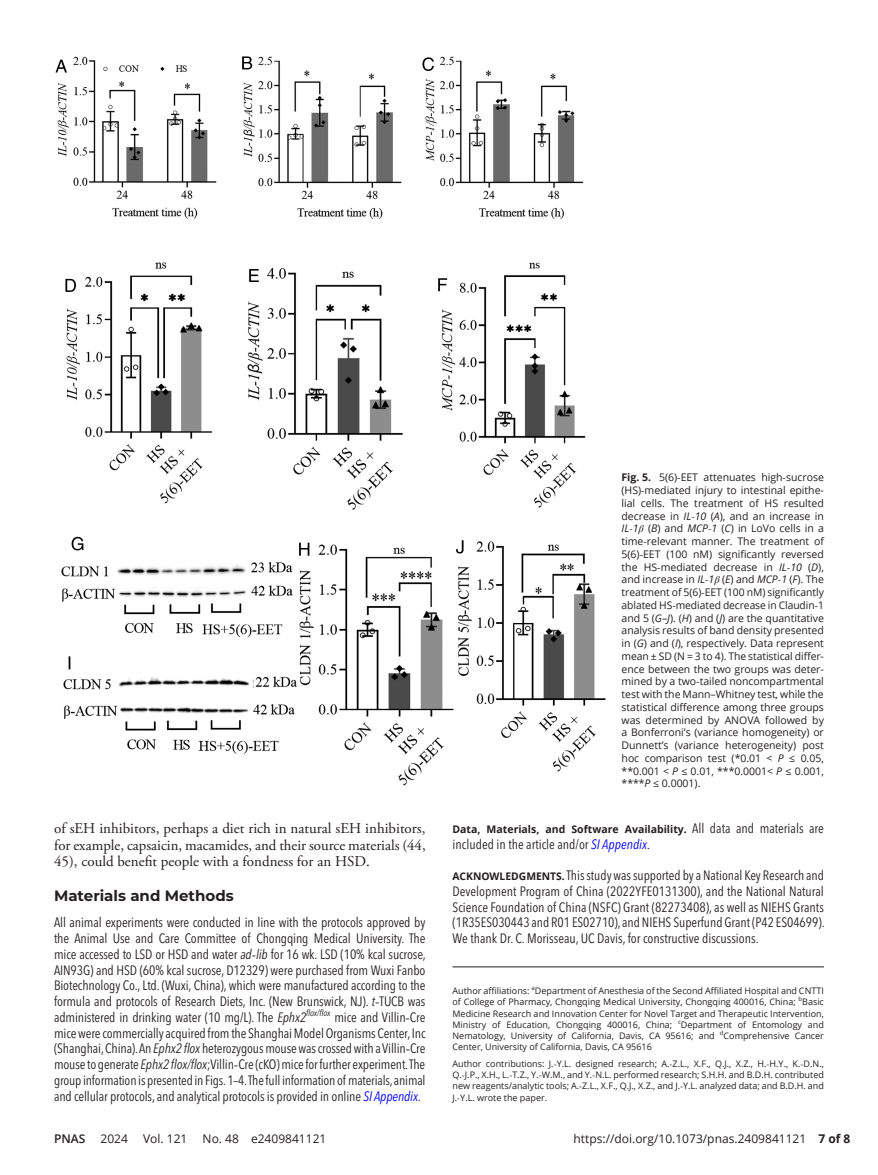
<style>
.page{position:relative;width:878px;height:1175px;background:#fff}
.page>*{position:absolute;margin:0;border:0;box-sizing:border-box;transform-origin:0 0}
.t1{font:15px/16.5px "Adobe Garamond Pro";color:#231f20;text-align:justify}
.t2{font:700 15px "Montserrat";color:#231f20}
.t3{font:condensed 13.5px/15.8px "Avenir Next LT Pro";letter-spacing:-.01em;color:#231f20;text-align:justify}
.t4{font:12px "Open Sans";color:#231f20}
.t5{font:600 12px "Open Sans";color:#231f20}
.t6{font:10.5px/12.8px "Open Sans";letter-spacing:-.005em;color:#231f20;text-align:justify}
.t7{font:700 10.5px "Open Sans";color:#231f20}
.t8{font:9px/11.2px "Open Sans";color:#231f20}
.t9{font:italic condensed 9px "Avenir Next LT Pro";color:#231f20}
.t10{font:6px "Open Sans";color:#231f20}
.s1{font-style:italic}
.s2{font-family:"STIX";font-style:italic;font-stretch:normal}
.s3{font-family:"STIX";font-stretch:normal}
.s4{font-style:italic;color:#00f}
.s5{font-weight:700}
.s6{font-family:"STIX"}
.s7{font-family:"STIX";font-style:italic}
.s8{font-family:"Avenir Next LT Pro";font-weight:400;font-stretch:condensed;font-size:13.5px}
.s9{font-family:"Open Sans";font-weight:700;font-stretch:normal;font-size:10.5px}
</style>
<div class="page">
<hr style="left:452px;top:966px;width:371px;height:1px;background:#231f20">
<img style="left:55px;top:56px;width:551px;height:730px">
<p class="t1" style="left:54px;top:821px;width:373px">of sEH inhibitors, perhaps a diet rich in natural sEH inhibitors, for example, capsaicin, macamides, and their source materials ( 44 , 45 ), could benefit people with a fondness for an HSD.</p>
<p class="t2" style="left:54px;top:884px;width:181px">Materials and Methods</p>
<p class="t3" style="left:54px;top:914px;width:373px">All animal experiments were conducted in line with the protocols approved by the Animal Use and Care Committee of Chongqing Medical University. The mice accessed to LSD or HSD and water <span class="s1">ad</span><span class="s2">-</span><span class="s1">lib</span> for 16 wk. LSD (10% kcal sucrose, AIN93G) and HSD (60% kcal sucrose, D12329) were purchased from Wuxi Fanbo Biotechnology Co., Ltd. (Wuxi, China), which were manufactured according to the formula and protocols of Research Diets, Inc. (New Brunswick, NJ). <span class="s1">t</span><span class="s3">-</span>TUCB was administered in drinking water (10 mg/L). The <span class="s1">Ephx2</span></p>
<p class="t9" style="left:306px;top:1007px;width:26px">flox/flox</p>
<p class="t3" style="left:54px;top:1009px;width:373px;text-indent:280px">mice and Villin<span class="s3">-</span>Cre mice were commercially acquired from the Shanghai Model Organisms Center, Inc (Shanghai, China). An <span class="s1">Ephx2 flox</span> heterozygous mouse was crossed with a Villin<span class="s3">-</span>Cre mouse to generate <span class="s1">Ephx2 flox/flox</span>;Villin<span class="s3">-</span>Cre (cKO) mice for further experiment. The group information is presented in Figs. 1–4. The full information of materials, animal and cellular protocols, and analytical protocols is provided in online <span class="s4">SI Appendix</span>.</p>
<p class="t6" style="left:621px;top:471px;width:204px"><span class="s5">Fig. 5.</span> 5(6)<span class="s6">-</span>EET attenuates high<span class="s6">-</span>sucrose (HS)<span class="s6">-</span>mediated injury to intestinal epithe&shy;lial cells. The treatment of HS resulted decrease in <span class="s1">IL</span><span class="s7">-</span><span class="s1">10</span> (<span class="s1">A</span>), and an increase in <span class="s1">IL</span><span class="s7">-</span><span class="s1">1</span><span class="s7">β</span> (<span class="s1">B</span>) and <span class="s1">MCP</span><span class="s7">-</span><span class="s1">1</span> (<span class="s1">C</span>) in LoVo cells in a time<span class="s6">-</span>relevant manner. The treatment of 5(6)<span class="s6">-</span>EET (100 nM) significantly reversed the HS<span class="s6">-</span>mediated decrease in <span class="s1">IL</span><span class="s7">-</span><span class="s1">10</span> (<span class="s1">D</span>), and increase in <span class="s1">IL</span><span class="s7">-</span><span class="s1">1</span><span class="s7">β</span> (<span class="s1">E</span>) and <span class="s1">MCP</span><span class="s7">-</span><span class="s1">1</span> (<span class="s1">F</span>). The treatment of 5(6)<span class="s6">-</span>EET (100 nM) significantly ablated HS<span class="s6">-</span>mediated decrease in Claudin<span class="s6">-</span>1 and 5 (<span class="s1">G</span>–<span class="s1">J</span>). (<span class="s1">H</span>) and (<span class="s1">J</span>) are the quantitative analysis results of band density presented in (<span class="s1">G</span>) and (<span class="s1">I</span>), respectively. Data represent mean ± SD (N = 3 to 4). The statistical differ&shy;ence between the two groups was deter&shy;mined by a two<span class="s6">-</span>tailed noncompartmental test with the Mann–Whitney test, while the statistical difference among three groups was determined by ANOVA followed by a Bonferroni’s (variance homogeneity) or Dunnett’s (variance heterogeneity) post hoc comparison test (*0.01 &lt; <span class="s1">P</span> ≤ 0.05, **0.001 &lt; <span class="s1">P</span> ≤ 0.01, ***0.0001&lt; <span class="s1">P</span> ≤ 0.001, ****<span class="s1">P</span> ≤ 0.0001).</p>
<p class="t7" style="left:452px;top:821px;width:373px">Data, Materials, and Software Availability. <span class="s8">All data and materials are</span></p>
<p class="t3" style="left:452px;top:836px;width:199px">included in the article and/or <span class="s4">SI Appendix</span>.</p>
<p class="t3" style="left:452px;top:867px;width:373px"><span class="s9">ACKNOWLEDGMENTS.</span> This study was supported by a National Key Research and Development Program of China (2022YFE0131300), and the National Natural Science Foundation of China (NSFC) Grant (82273408), as well as NIEHS Grants (1R35ES030443 and R01 ES02710), and NIEHS Superfund Grant (P42 ES04699).<br>We thank Dr. C. Morisseau, UC Davis, for constructive discussions.</p>
<p class="t8" style="left:452px;top:985px;width:79px">Author affiliations:</p>
<p class="t10" style="left:531px;top:983px;width:5px">a</p>
<p class="t8" style="left:452px;top:985px;width:373px;text-indent:82px">Department of Anesthesia of the Second Affiliated Hospital and CNTTI of College of Pharmacy, Chongqing Medical University, Chongqing 400016, China;</p>
<p class="t10" style="left:798px;top:994px;width:5px">b</p>
<p class="t8" style="left:452px;top:996px;width:373px;text-align:justify;text-indent:349px">Basic Medicine Research and Innovation Center for Novel Target and Therapeutic Intervention, Ministry of Education, Chongqing 400016, China;</p>
<p class="t10" style="left:677px;top:1017px;width:4px">c</p>
<p class="t8" style="left:452px;top:1018px;width:373px;text-indent:228px">Department of Entomology and<br>Nematology, University of California, Davis, CA 95616; and</p>
<p class="t10" style="left:719px;top:1028px;width:5px">d</p>
<p class="t8" style="left:723px;top:1030px;width:102px">Comprehensive Cancer</p>
<p class="t8" style="left:452px;top:1038px;width:373px;line-height:16.5px">Center, University of California, Davis, CA 95616<br>Author contributions: J.<span class="s6">-</span>Y.L. designed research; A.<span class="s6">-</span>Z.L., X.F., Q.J., X.Z., H.<span class="s6">-</span>H.Y., K.<span class="s6">-</span>D.N.,</p>
<p class="t8" style="left:452px;top:1069px;width:373px;text-align:justify">Q.<span class="s6">-</span>J.P., X.H., L.<span class="s6">-</span>T.Z., Y.<span class="s6">-</span>W.M., and Y.<span class="s6">-</span>N.L. performed research; S.H.H. and B.D.H. contributed new reagents/analytic tools; A.<span class="s6">-</span>Z.L., X.F., Q.J., X.Z., and J.<span class="s6">-</span>Y.L. analyzed data; and B.D.H. and J.<span class="s6">-</span>Y.L. wrote the paper.</p>
<p class="t5" style="left:54px;top:1130px;width:33px">PNAS</p>
<p class="t4" style="left:100px;top:1130px;width:29px">2024</p>
<p class="t4" style="left:143px;top:1130px;width:46px">Vol. 121</p>
<p class="t4" style="left:202px;top:1130px;width:125px">No. 48 e2409841121</p>
<p class="t4" style="left:573px;top:1130px;width:278px">https://doi.org/10.1073/pnas.2409841121 <span class="s5">7 of 8</span></p>
</div>
